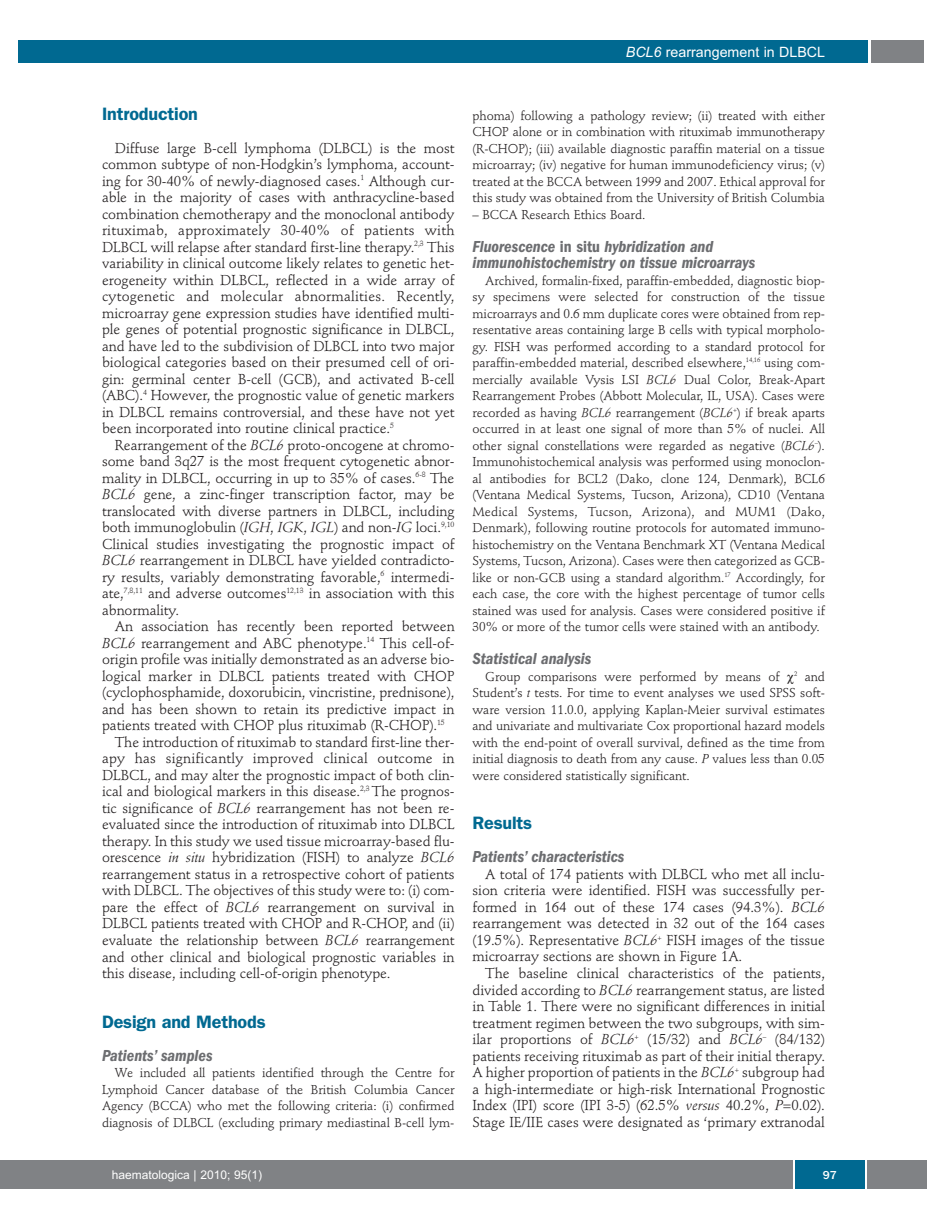
<style>
.page{position:relative;width:927px;height:1225px;background:#fff}
.page>*{position:absolute;margin:0;border:0;box-sizing:border-box;transform-origin:0 0}
.t1{font:600 18px "Franklin Gothic";letter-spacing:-.01em;color:#006991}
.t2{font:italic 600 condensed 16.5px/16.5px "Franklin Gothic";color:#6c6d70}
.t3{font:14.25px/16.5px "Stempel Schneidler";letter-spacing:-.005em;color:#231f20;text-align:justify}
.t4{font:14.25px "Stempel Schneidler";letter-spacing:.015em;color:#231f20}
.t5{font:14.25px "Arial";color:#fff}
.t6{font:12.75px/16.5px "Stempel Schneidler";letter-spacing:-.005em;color:#231f20;text-align:justify}
.t7{font:12px "Arial";color:#fff}
.t8{font:500 12px "Franklin Gothic";color:#fff}
.s1{font-style:italic}
.s2{font-style:normal}
</style>
<div class="page">
<div style="left:871px;top:40px;width:52px;height:22px;background:#808285"></div>
<div style="left:18px;top:40px;width:849px;height:22px;background:#006991"></div>
<div style="left:17px;top:1160px;width:910px;height:28px;background:#808285"></div>
<div style="left:795px;top:1160px;width:70px;height:28px;background:#006991"></div>
<hr style="left:793px;top:1160px;width:2px;height:28px;background:#fff">
<hr style="left:865px;top:1160px;width:2px;height:28px;background:#fff">
<div style="left:0;top:1160px;width:18px;height:28px;background:#808285"></div>
<p class="t5" style="left:626px;top:44px;width:201px"><span class="s1">BCL6</span> rearrangement in DLBCL</p>
<p class="t1" style="left:102px;top:107px;width:97px">Introduction</p>
<p class="t3" style="left:102px;top:141px;width:354px;text-indent:13px">Diffuse large B-cell lymphoma (DLBCL) is the most common subtype of non-Hodgkin’s lymphoma, account&shy;ing for 30-40% of newly-diagnosed cases.<sup>1</sup> Although cur&shy;able in the majority of cases with anthracycline-based combination chemotherapy and the monoclonal antibody rituximab, approximately 30-40% of patients with DLBCL will relapse after standard first-line therapy.<sup>2,3</sup> This variability in clinical outcome likely relates to genetic het&shy;erogeneity within DLBCL, reflected in a wide array of cytogenetic and molecular abnormalities. Recently, microarray gene expression studies have identified multi&shy;ple genes of potential prognostic significance in DLBCL, and have led to the subdivision of DLBCL into two major biological categories based on their presumed cell of ori&shy;gin: germinal center B-cell (GCB), and activated B-cell (ABC).<sup>4</sup> However, the prognostic value of genetic markers in DLBCL remains controversial, and these have not yet been incorporated into routine clinical practice.<sup>5</sup></p>
<p class="t3" style="left:102px;top:438px;width:354px;text-indent:13px">Rearrangement of the <span class="s1">BCL6</span> proto-oncogene at chromo&shy;some band 3q27 is the most frequent cytogenetic abnor&shy;mality in DLBCL, occurring in up to 35% of cases.<sup>6-8</sup> The <span class="s1">BCL6</span> gene, a zinc-finger transcription factor, may be translocated with diverse partners in DLBCL, including both immunoglobulin (<span class="s1">IGH</span>, <span class="s1">IGK</span>, <span class="s1">IGL</span>) and non-<span class="s1">IG</span> loci.<sup>9,10<br></sup>Clinical studies investigating the prognostic impact of <span class="s1">BCL6</span> rearrangement in DLBCL have yielded contradicto&shy;ry results, variably demonstrating favorable,<sup>6</sup> intermedi&shy;ate,<sup>7,8,11</sup> and adverse outcomes<sup>12,13</sup> in association with this abnormality.</p>
<p class="t3" style="left:115px;top:619px;width:341px">An association has recently been reported between</p>
<p class="t3" style="left:102px;top:636px;width:354px"><span class="s1">BCL6</span> rearrangement and ABC phenotype.<sup>14</sup> This cell-of-</p>
<p class="t3" style="left:102px;top:652px;width:354px">origin profile was initially demonstrated as an adverse bio-</p>
<p class="t3" style="left:102px;top:669px;width:354px">logical marker in DLBCL patients treated with CHOP</p>
<p class="t3" style="left:102px;top:685px;width:354px">(cyclophosphamide, doxorubicin, vincristine, prednisone),</p>
<p class="t3" style="left:102px;top:702px;width:354px">and has been shown to retain its predictive impact in</p>
<p class="t3" style="left:102px;top:718px;width:344px">patients treated with CHOP plus rituximab (R-CHOP).<sup>15</sup></p>
<p class="t3" style="left:115px;top:735px;width:341px">The introduction of rituximab to standard first-line ther-</p>
<p class="t4" style="left:102px;top:752px;width:354px">apy has significantly improved clinical outcome in</p>
<p class="t3" style="left:102px;top:768px;width:354px">DLBCL, and may alter the prognostic impact of both clin-</p>
<p class="t3" style="left:102px;top:784px;width:354px">ical and biological markers in this disease.<sup>2,3</sup> The prognos-</p>
<p class="t3" style="left:102px;top:801px;width:354px">tic significance of <span class="s1">BCL6</span> rearrangement has not been re-</p>
<p class="t3" style="left:102px;top:817px;width:354px">evaluated since the introduction of rituximab into DLBCL</p>
<p class="t3" style="left:102px;top:834px;width:354px">therapy. In this study we used tissue microarray-based flu-</p>
<p class="t3" style="left:102px;top:850px;width:354px">orescence <span class="s1">in situ</span> hybridization (FISH) to analyze <span class="s1">BCL6</span></p>
<p class="t3" style="left:102px;top:867px;width:354px">rearrangement status in a retrospective cohort of patients</p>
<p class="t3" style="left:102px;top:883px;width:354px">with DLBCL. The objectives of this study were to: (i) com-</p>
<p class="t3" style="left:102px;top:900px;width:354px">pare the effect of <span class="s1">BCL6</span> rearrangement on survival in</p>
<p class="t3" style="left:102px;top:916px;width:354px">DLBCL patients treated with CHOP and R-CHOP, and (ii)</p>
<p class="t3" style="left:102px;top:933px;width:354px">evaluate the relationship between <span class="s1">BCL6</span> rearrangement</p>
<p class="t3" style="left:102px;top:949px;width:354px">and other clinical and biological prognostic variables in</p>
<p class="t3" style="left:102px;top:966px;width:290px">this disease, including cell-of-origin phenotype.</p>
<p class="t1" style="left:102px;top:1015px;width:165px">Design and Methods</p>
<p class="t2" style="left:102px;top:1048px;width:112px">Patients’ samples</p>
<p class="t6" style="left:102px;top:1065px;width:354px;text-indent:13px">We included all patients identified through the Centre for Lymphoid Cancer database of the British Columbia Cancer Agency (BCCA) who met the following criteria: (i) confirmed diagnosis of DLBCL (excluding primary mediastinal B-cell lym-</p>
<p class="t6" style="left:472px;top:108px;width:354px">phoma) following a pathology review; (ii) treated with either CHOP alone or in combination with rituximab immunotherapy (R-CHOP); (iii) available diagnostic paraffin material on a tissue microarray; (iv) negative for human immunodeficiency virus; (v) treated at the BCCA between 1999 and 2007. Ethical approval for this study was obtained from the University of British Columbia</p>
<p class="t6" style="left:472px;top:207px;width:174px">– BCCA Research Ethics Board.</p>
<p class="t2" style="left:472px;top:239px;width:284px">Fluorescence <span class="s2">in situ</span> hybridization and immunohistochemistry on tissue microarrays</p>
<p class="t6" style="left:472px;top:273px;width:354px;text-indent:13px">Archived, formalin-fixed, paraffin-embedded, diagnostic biop&shy;sy specimens were selected for construction of the tissue microarrays and 0.6 mm duplicate cores were obtained from rep&shy;resentative areas containing large B cells with typical morpholo&shy;gy. FISH was performed according to a standard protocol for paraffin-embedded material, described elsewhere,<sup>14,16</sup> using com&shy;mercially available Vysis LSI <span class="s1">BCL6</span> Dual Color, Break-Apart Rearrangement Probes (Abbott Molecular, IL, USA). Cases were recorded as having <span class="s1">BCL6</span> rearrangement (<span class="s1">BCL6</span><sup>+</sup>) if break aparts occurred in at least one signal of more than 5% of nuclei. All other signal constellations were regarded as negative (<span class="s1">BCL6</span><sup>–</sup>).<br>Immunohistochemical analysis was performed using monoclon&shy;al antibodies for BCL2 (Dako, clone 124, Denmark), BCL6 (Ventana Medical Systems, Tucson, Arizona), CD10 (Ventana Medical Systems, Tucson, Arizona), and MUM1 (Dako, Denmark), following routine protocols for automated immuno&shy;histochemistry on the Ventana Benchmark XT (Ventana Medical Systems, Tucson, Arizona). Cases were then categorized as GCB&shy;like or non-GCB using a standard algorithm.<sup>17</sup> Accordingly, for each case, the core with the highest percentage of tumor cells stained was used for analysis. Cases were considered positive if 30% or more of the tumor cells were stained with an antibody.</p>
<p class="t2" style="left:472px;top:652px;width:120px">Statistical analysis</p>
<p class="t6" style="left:472px;top:669px;width:354px;text-indent:13px">Group comparisons were performed by means of <sup>2</sup> and Student’s <span class="s1">t</span> tests. For time to event analyses we used SPSS soft&shy;ware version 11.0.0, applying Kaplan-Meier survival estimates and univariate and multivariate Cox proportional hazard models with the end-point of overall survival, defined as the time from initial diagnosis to death from any cause. <span class="s1">P</span> values less than 0.05 were considered statistically significant.</p>
<p class="t1" style="left:472px;top:817px;width:61px">Results</p>
<p class="t2" style="left:472px;top:850px;width:153px">Patients’ characteristics</p>
<p class="t3" style="left:472px;top:867px;width:354px;text-indent:13px">A total of 174 patients with DLBCL who met all inclu&shy;sion criteria were identified. FISH was successfully per&shy;formed in 164 out of these 174 cases (94.3%). <span class="s1">BCL6 </span>rearrangement was detected in 32 out of the 164 cases (19.5%). Representative <span class="s1">BCL6</span><sup>+</sup> FISH images of the tissue microarray sections are shown in Figure 1A.</p>
<p class="t3" style="left:472px;top:966px;width:354px;text-indent:13px">The baseline clinical characteristics of the patients, divided according to <span class="s1">BCL6</span> rearrangement status, are listed in Table 1. There were no significant differences in initial treatment regimen between the two subgroups, with sim&shy;ilar proportions of <span class="s1">BCL6</span><sup>+</sup> (15/32) and <span class="s1">BCL6</span><sup>–</sup> (84/132) patients receiving rituximab as part of their initial therapy.<br>A higher proportion of patients in the <span class="s1">BCL6</span><sup>+</sup> subgroup had a high-intermediate or high-risk International Prognostic Index (IPI) score (IPI 3-5) (62.5% <span class="s1">versus</span> 40.2%, <span class="s1">P</span>=0.02).<br>Stage IE/IIE cases were designated as ‘primary extranodal</p>
<p class="t7" style="left:112px;top:1167px;width:152px">haematologica | 2010; 95(1)</p>
<p class="t8" style="left:823px;top:1171px;width:16px">97</p>
</div>
